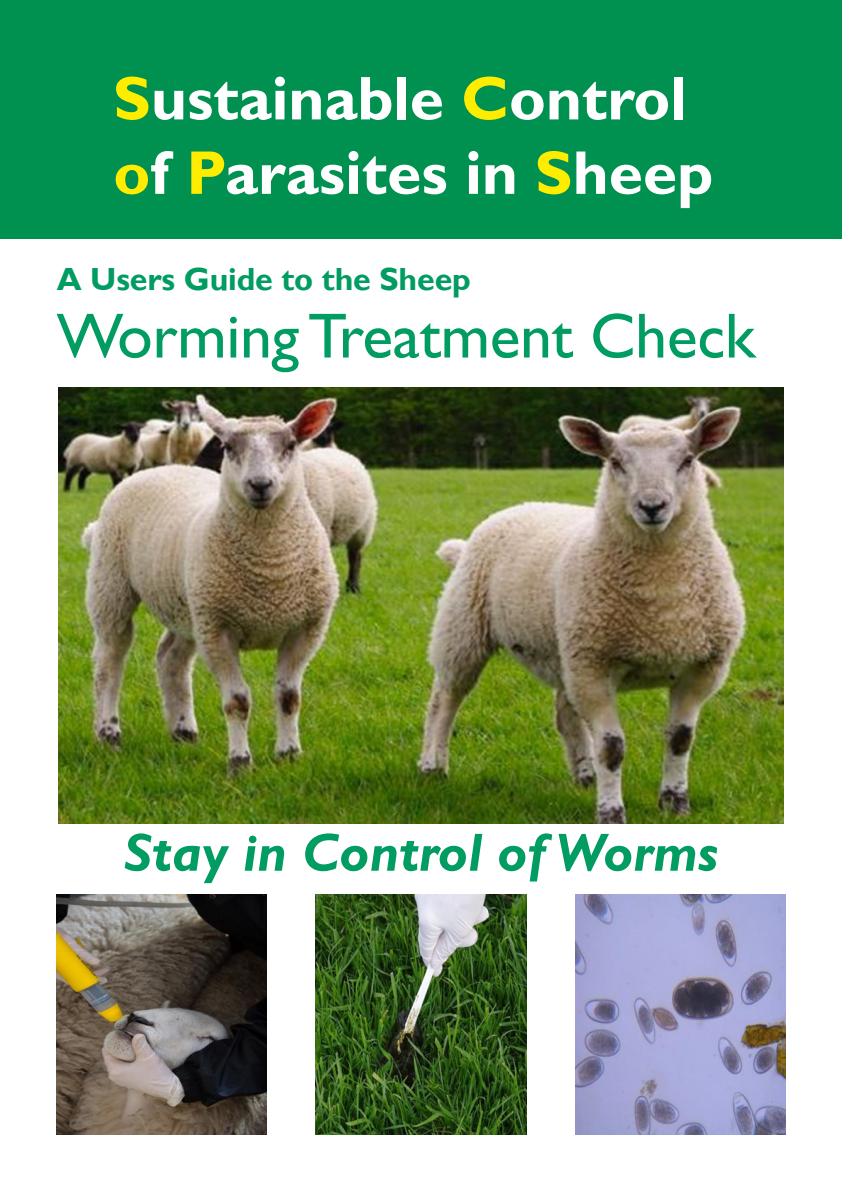
<style>
.page{position:relative;width:842px;height:1191px;background:#fff}
.page>*{position:absolute;margin:0;border:0;box-sizing:border-box;transform-origin:0 0}
.t1{font:64px "Gill Sans";letter-spacing:-.005em;color:#009c61}
.t2{font:700 62px/74.4px "Gill Sans";color:#fff}
.t3{font:italic 700 54px "Gill Sans";color:#009c61}
.t4{font:700 32px "Gill Sans";letter-spacing:-.005em;color:#009c61}
.s1{color:#ffed00}
</style>
<div class="page">
<div style="left:0;top:0;width:842px;height:238px;background:#009150"></div>
<img style="left:58px;top:387px;width:726px;height:436px">
<img style="left:57px;top:894px;width:210px;height:240px">
<img style="left:316px;top:894px;width:210px;height:240px">
<img style="left:575px;top:894px;width:210px;height:240px">
<p class="t2" style="left:113px;top:61px;width:601px"><span class="s1">S</span>ustainable <span class="s1">C</span>ontrol <span class="s1">o</span>f <span class="s1">P</span>arasites in <span class="s1">S</span>heep</p>
<p class="t4" style="left:57px;top:260px;width:416px">A Users Guide to the Sheep</p>
<p class="t1" style="left:57px;top:299px;width:700px">Worming Treatment Check</p>
<p class="t3" style="left:124px;top:821px;width:595px">Stay in Control of Worms</p>
</div>
